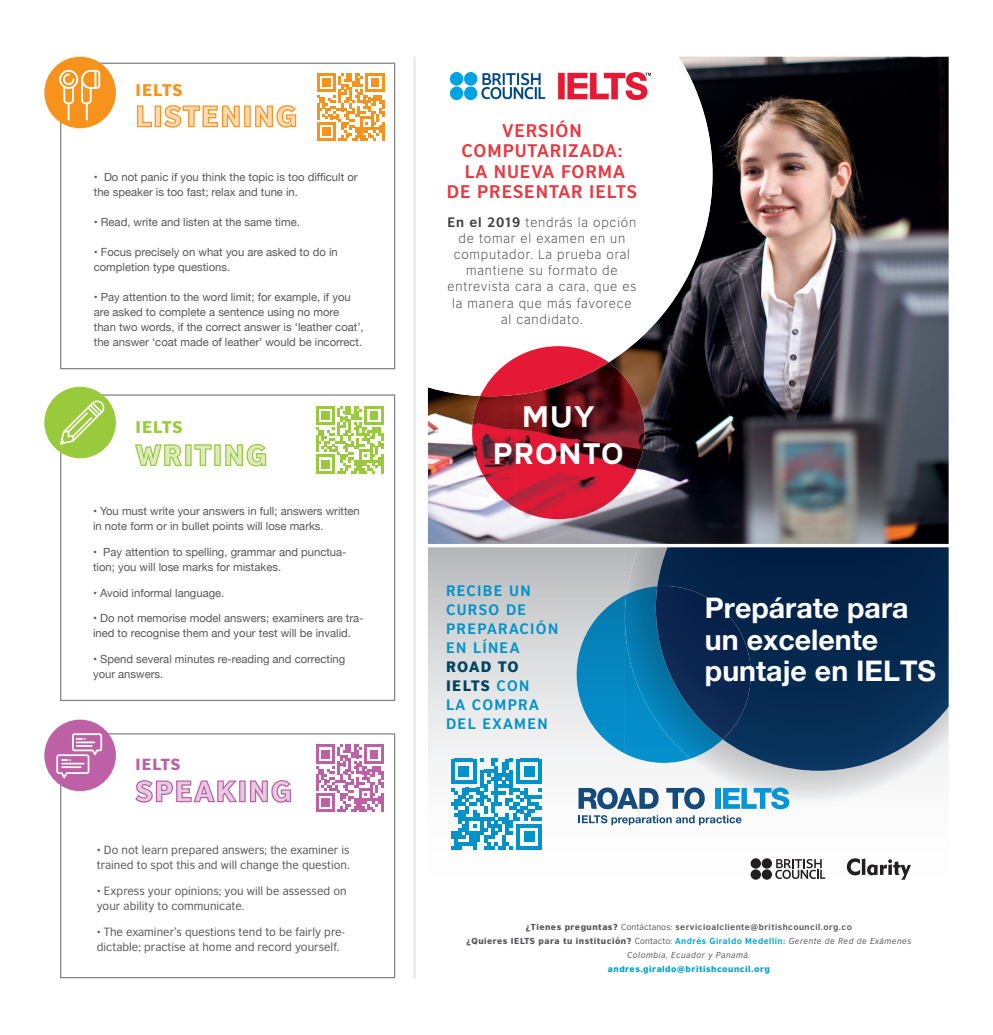
<style>
.page{position:relative;width:993px;height:1035px;background:#fff}
.page>*{position:absolute;margin:0;border:0;box-sizing:border-box;transform-origin:0 0}
.t1{font:700 30.88px/37px "Wonder Unit Sans";letter-spacing:.05em;color:#fff;text-align:center}
.t2{font:700 28.5px/31.8px "Helvetica Neue LT Std";color:#fff}
.t3{font:900 27.5px "British Council Sans";letter-spacing:.06em;color:#fedab3}
.t4{font:900 27.5px "British Council Sans";letter-spacing:.06em;color:#e6cae1}
.t5{font:900 27.5px "British Council Sans";letter-spacing:.06em;color:#deebc1}
.t6{font:700 17.25px/20.5px "British Council Sans";letter-spacing:.05em;color:#e73b43;text-align:center}
.t7{font:900 15.88px "British Council Sans";letter-spacing:.06em;color:#99ca3b}
.t8{font:900 15.88px "British Council Sans";letter-spacing:.06em;color:#f7931d}
.t9{font:900 15.12px "British Council Sans";letter-spacing:.06em;color:#bd60a6}
.t10{font:700 14.25px/19px "British Council Sans";letter-spacing:.09em;color:#0092c8}
.t11{font:300 12.88px/16.1px "British Council Sans";letter-spacing:.06em;color:#3e3e3f;text-align:center}
.t12{font:11.25px/15px "Helvetica Neue";color:#57585a}
.t13{font:11.25px/15px "British Council Sans";color:#57585a}
.t14{font:900 8.25px/14.4px "British Council Sans";letter-spacing:.06em;color:#57585a;text-align:center}
.t15{font:900 8.25px "British Council Sans";letter-spacing:.06em;color:#00a1d2}
.s1{font-family:"Helvetica Neue"}
.s2{font-weight:700}
.s3{font-weight:900;color:#004462}
.s4{font-weight:400}
.s5{font-weight:700;color:#00a1d2}
.s6{font-weight:400;font-style:italic}
</style>
<div class="page">
<img style="left:428px;top:57px;width:520px;height:487px">
<svg style="left:395px;top:56px;width:317px;height:340px"></svg>
<hr style="left:413px;top:57px;width:2px;height:921px;background:#ebeced">
<img style="left:450px;top:72px;width:200px;height:28px">
<img style="left:515px;top:362px;width:129px;height:118px">
<img style="left:472px;top:395px;width:43px;height:113px">
<img style="left:515px;top:480px;width:115px;height:39px">
<svg style="left:480px;top:346px;width:128px;height:50px"></svg>
<svg style="left:428px;top:547px;width:483px;height:333px"></svg>
<img style="left:626px;top:547px;width:288px;height:254px">
<img style="left:657px;top:547px;width:291px;height:224px">
<svg style="left:576px;top:595px;width:47px;height:158px;background:#46a1c9"></svg>
<img style="left:623px;top:594px;width:67px;height:169px">
<img style="left:624px;top:586px;width:98px;height:172px">
<img style="left:655px;top:586px;width:95px;height:153px">
<svg style="left:578px;top:815px;width:163px;height:10px"></svg>
<svg style="left:578px;top:787px;width:80px;height:22px"></svg>
<svg style="left:666px;top:787px;width:38px;height:22px"></svg>
<div style="left:715px;top:788px;width:5px;height:21px;background:#0696d7"></div>
<svg style="left:722px;top:787px;width:67px;height:22px"></svg>
<svg style="left:775px;top:859px;width:50px;height:20px"></svg>
<div style="left:750px;top:858px;width:10px;height:10px;background:#231f20;border-radius:50%"></div>
<div style="left:761px;top:858px;width:10px;height:10px;background:#231f20;border-radius:50%"></div>
<div style="left:750px;top:869px;width:10px;height:10px;background:#231f20;border-radius:50%"></div>
<div style="left:761px;top:869px;width:10px;height:10px;background:#231f20;border-radius:50%"></div>
<svg style="left:846px;top:858px;width:64px;height:21px"></svg>
<svg style="left:451px;top:758px;width:91px;height:91px"></svg>
<svg style="left:316px;top:406px;width:67px;height:67px"></svg>
<svg style="left:317px;top:73px;width:67px;height:68px"></svg>
<div style="left:60px;top:394px;width:335px;height:307px;border:1px solid #808285"></div>
<div style="left:44px;top:387px;width:72px;height:71px;background:#99ca3b;border-radius:50%"></div>
<svg style="left:316px;top:744px;width:67px;height:68px"></svg>
<div style="left:60px;top:733px;width:335px;height:245px;border:1px solid #808285"></div>
<div style="left:44px;top:719px;width:72px;height:72px;background:#bd60a6;border-radius:50%"></div>
<svg style="left:56px;top:733px;width:46px;height:45px"></svg>
<hr style="left:61px;top:762px;width:23px;height:2px;background:#fff">
<hr style="left:61px;top:766px;width:20px;height:2px;background:#fff">
<div style="left:60px;top:63px;width:335px;height:306px;border:1px solid #808285"></div>
<div style="left:44px;top:57px;width:72px;height:71px;background:#f7931d;border-radius:50%"></div>
<svg style="left:60px;top:400px;width:45px;height:44px"></svg>
<svg style="left:59px;top:70px;width:49px;height:50px"></svg>
<svg style="left:136px;top:105px;width:16px;height:23px"></svg>
<div style="left:155px;top:105px;width:6px;height:22px;border:1px solid #f7931d"></div>
<svg style="left:164px;top:105px;width:76px;height:23px"></svg>
<div style="left:244px;top:105px;width:7px;height:22px;border:1px solid #f7931d"></div>
<svg style="left:255px;top:105px;width:42px;height:23px"></svg>
<svg style="left:135px;top:444px;width:48px;height:23px"></svg>
<div style="left:185px;top:444px;width:6px;height:22px;border:1px solid #99ca3b"></div>
<svg style="left:194px;top:444px;width:18px;height:23px"></svg>
<div style="left:214px;top:444px;width:7px;height:22px;border:1px solid #99ca3b"></div>
<svg style="left:225px;top:444px;width:42px;height:23px"></svg>
<svg style="left:135px;top:780px;width:102px;height:23px"></svg>
<div style="left:239px;top:780px;width:6px;height:22px;border:1px solid #bd60a6"></div>
<svg style="left:250px;top:780px;width:41px;height:23px"></svg>
<h3 class="t8" style="left:136px;top:76px;width:48px">IELTS</h3>
<h3 class="t3" style="left:136px;top:91px;width:163px">LISTENING</h3>
<p class="t12" style="left:94px;top:170px;width:265px">• Do not panic if you think the topic is too difficult or the speaker is too fast; relax and tune in.</p>
<p class="t12" style="left:94px;top:215px;width:207px">• Read, write and listen at the same time.</p>
<p class="t12" style="left:94px;top:245px;width:245px">• Focus precisely on what you are asked to do in completion type questions.</p>
<p class="t12" style="left:94px;top:290px;width:271px">• Pay attention to the word limit; for example, if you are asked to complete a sentence using no more than two words, if the correct answer is ‘leather coat’, the answer ‘coat made of leather’ would be incorrect.</p>
<h3 class="t7" style="left:136px;top:413px;width:48px">IELTS</h3>
<h3 class="t5" style="left:136px;top:430px;width:133px">WRITING</h3>
<p class="t12" style="left:93px;top:504px;width:268px">• You must write your answers in full; answers written in note form or in bullet points will lose marks.</p>
<p class="t12" style="left:93px;top:545px;width:255px">• Pay attention to spelling, grammar and punctua&shy;tion; you will lose marks for mistakes.</p>
<p class="t12" style="left:93px;top:586px;width:133px">• Avoid informal language.</p>
<p class="t12" style="left:93px;top:611px;width:272px">• Do not memorise model answers; examiners are tra&shy;ined to recognise them and your test will be invalid.</p>
<p class="t12" style="left:93px;top:652px;width:254px">• Spend several minutes re-reading and correcting your answers.</p>
<h3 class="t9" style="left:136px;top:750px;width:46px">IELTS</h3>
<h3 class="t4" style="left:136px;top:766px;width:158px">SPEAKING</h3>
<p class="t13" style="left:97px;top:841px;width:254px"><span class="s1">•</span> Do not learn prepared answers; the examiner is trained to spot this and will change the question.</p>
<p class="t13" style="left:97px;top:882px;width:251px"><span class="s1">•</span> Express your opinions; you will be assessed on your ability to communicate.</p>
<p class="t13" style="left:97px;top:923px;width:250px"><span class="s1">•</span> The examiner’s questions tend to be fairly pre&shy;dictable; practise at home and record yourself.</p>
<h3 class="t6" style="left:446px;top:118px;width:191px">VERSIÓN<br>COMPUTARIZADA:<br>LA NUEVA FORMA<br>DE PRESENTAR IELTS</h3>
<p class="t11" style="left:447px;top:213px;width:190px"><span class="s2">En el 2019</span> tendrás la opción de tomar el examen en un computador. La prueba oral mantiene su formato de entrevista cara a cara, que es la manera que más favorece al candidato.</p>
<h1 class="t1" style="left:493px;top:399px;width:132px">MUY<br>PRONTO</h1>
<p class="t10" style="left:446px;top:579px;width:114px">RECIBE UN<br>CURSO DE<br>PREPARACIÓN<br>EN LÍNEA</p>
<p class="t10" style="left:446px;top:655px;width:103px"><span class="s3">ROAD TO<br>IELTS</span> CON<br>LA COMPRA<br>DEL EXAMEN</p>
<h2 class="t2" style="left:704px;top:591px;width:232px">Prepárate para un excelente puntaje en IELTS</h2>
<p class="t14" style="left:466px;top:918px;width:446px">¿Tienes preguntas? <span class="s4">Contáctanos:</span> <span class="s2">servicioalcliente@britishcouncil.org.co<br></span>¿Quieres IELTS para tu institución? <span class="s4">Contacto:</span> <span class="s5">Andrés Giraldo Medellín:</span> <span class="s6">Gerente de Red de Exámenes<br>Colombia, Ecuador y Panamá.</span></p>
<p class="t15" style="left:607px;top:961px;width:163px">andres.giraldo@britishcouncil.org</p>
</div>
